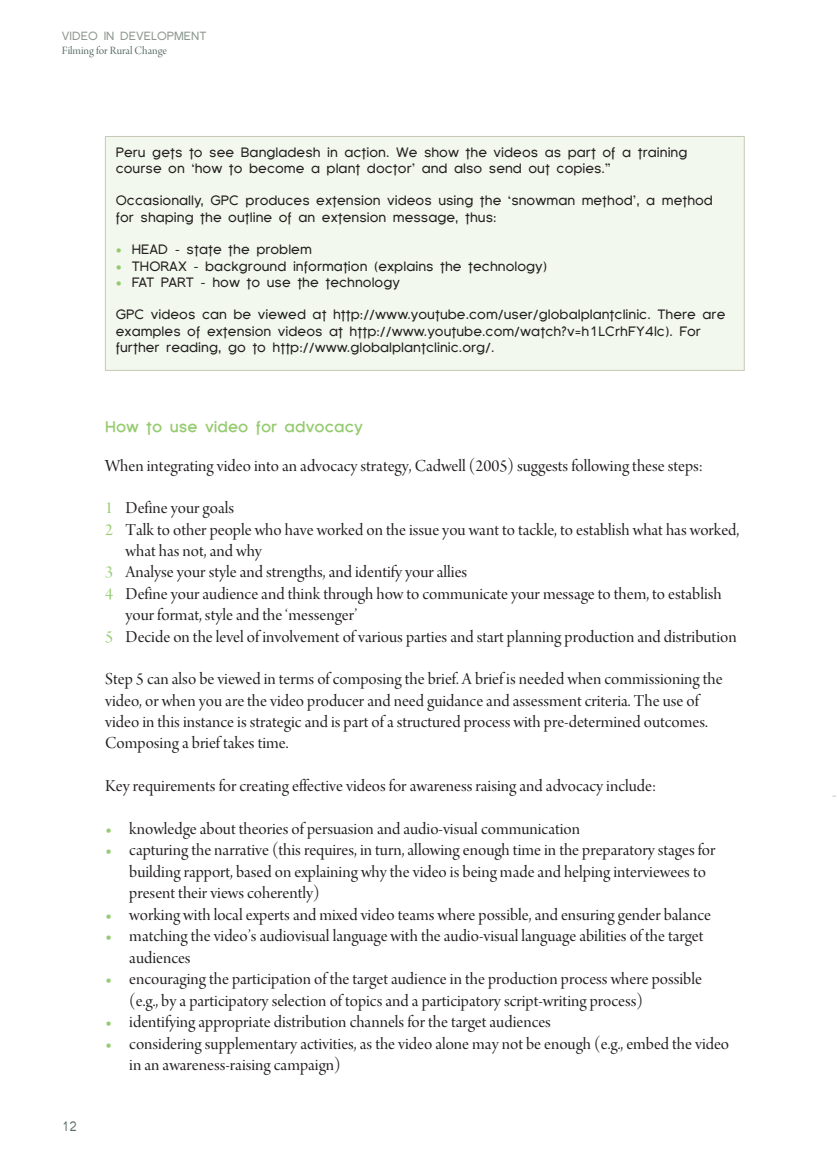
<style>
.page{position:relative;width:837px;height:1152px;background:#fff}
.page>*{position:absolute;margin:0;border:0;box-sizing:border-box;transform-origin:0 0}
.t1{font:17.85px/21.3px "Arno Pro Display";color:#231f20}
.t2{font:700 15.3px "Florencesans";color:#95cb6f}
.t3{font:13.5px/16.2px "Florencesans";color:#231f20}
.t4{font:13.5px "Florencesans";color:#576c63;scale:.8 1}
.t5{font:11.85px "Arno Pro Display";color:#576c63}
.t6{font:11.85px "Florencesans";color:#8e9891}
.s1{color:#95cb6f}
.s2{font-family:"Arno Pro";font-weight:600;color:#95cb6f}
</style>
<div class="page">
<div style="left:105px;top:136px;width:639px;height:234px;background:#f2f8ed"></div>
<div style="left:105px;top:136px;width:639px;height:234px;border:1px solid #c8c8b4"></div>
<p class="t6" style="left:62px;top:31px;width:146px">VIDEO IN DEVELOPMENT</p>
<p class="t5" style="left:62px;top:45px;width:107px">Filming for Rural Change</p>
<p class="t3" style="left:116px;top:145px;width:573px">Peru gets to see Bangladesh in action. We show the videos as part of a training course on ‘how to become a plant doctor’ and also send out copies.”</p>
<p class="t3" style="left:116px;top:194px;width:599px">Occasionally, GPC produces extension videos using the ‘snowman method’, a method for shaping the outline of an extension message, thus:</p>
<p class="t3" style="left:116px;top:243px;width:198px"><span class="s1">•</span> HEAD – state the problem</p>
<p class="t3" style="left:116px;top:259px;width:433px"><span class="s1">•</span> THORAX – background information (explains the technology)</p>
<p class="t3" style="left:116px;top:275px;width:286px"><span class="s1">•</span> FAT PART – how to use the technology</p>
<p class="t3" style="left:116px;top:308px;width:611px">GPC videos can be viewed at http://www.youtube.com/user/globalplantclinic. There are examples of extension videos at http://www.youtube.com/watch?v=h1LCrhFY4Ic). For further reading, go to http://www.globalplantclinic.org/.</p>
<p class="t4" style="left:62px;top:1121px;width:20px">12</p>
<p class="t2" style="left:105px;top:421px;width:259px">How to use video for advocacy</p>
<p class="t1" style="left:105px;top:456px;width:599px">When integrating video into an advocacy strategy, Cadwell (2005) suggests following these steps:</p>
<p class="t1" style="left:105px;top:499px;width:130px"><span class="s1">1</span> Define your goals</p>
<p class="t1" style="left:105px;top:520px;width:635px"><span class="s1">2</span> Talk to other people who have worked on the issue you want to tackle, to establish what has worked,</p>
<p class="t1" style="left:126px;top:542px;width:138px">what has not, and why</p>
<p class="t1" style="left:105px;top:563px;width:364px"><span class="s1">3</span> Analyse your style and strengths, and identify your allies</p>
<p class="t1" style="left:105px;top:585px;width:618px"><span class="s1">4</span> Define your audience and think through how to communicate your message to them, to establish</p>
<p class="t1" style="left:126px;top:606px;width:233px">your format, style and the ‘messenger’</p>
<p class="t1" style="left:105px;top:627px;width:633px"><span class="s1">5</span> Decide on the level of involvement of various parties and start planning production and distribution</p>
<p class="t1" style="left:105px;top:670px;width:619px">Step 5 can also be viewed in terms of composing the brief. A brief is needed when commissioning the video, or when you are the video producer and need guidance and assessment criteria. The use of video in this instance is strategic and is part of a structured process with pre-determined outcomes.<br>Composing a brief takes time.</p>
<p class="t1" style="left:105px;top:777px;width:552px">Key requirements for creating effective videos for awareness raising and advocacy include:</p>
<p class="t1" style="left:105px;top:819px;width:476px"><span class="s2">•</span> knowledge about theories of persuasion and audio-visual communication</p>
<p class="t1" style="left:129px;top:841px;width:588px;text-indent:-24px"><span class="s2">•</span> capturing the narrative (this requires, in turn, allowing enough time in the preparatory stages for building rapport, based on explaining why the video is being made and helping interviewees to present their views coherently)</p>
<p class="t1" style="left:105px;top:905px;width:607px"><span class="s2">•</span> working with local experts and mixed video teams where possible, and ensuring gender balance</p>
<p class="t1" style="left:129px;top:927px;width:576px;text-indent:-24px"><span class="s2">•</span> matching the video’s audiovisual language with the audio-visual language abilities of the target audiences</p>
<p class="t1" style="left:129px;top:970px;width:574px;text-indent:-24px"><span class="s2">•</span> encouraging the participation of the target audience in the production process where possible (e.g., by a participatory selection of topics and a participatory script-writing process)</p>
<p class="t1" style="left:105px;top:1013px;width:447px"><span class="s2">•</span> identifying appropriate distribution channels for the target audiences</p>
<p class="t1" style="left:129px;top:1034px;width:601px;text-indent:-24px"><span class="s2">•</span> considering supplementary activities, as the video alone may not be enough (e.g., embed the video in an awareness-raising campaign)</p>
</div>
